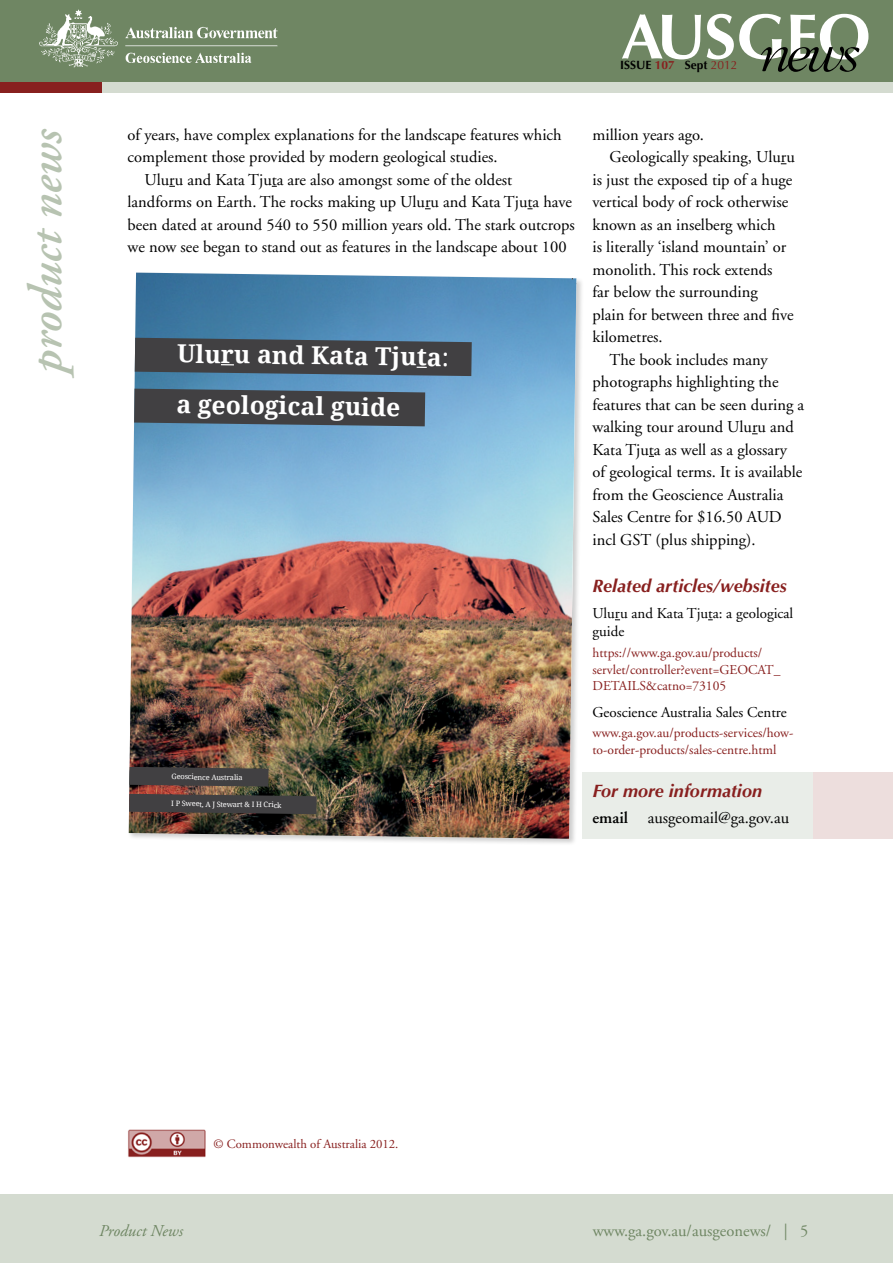
<style>
.page{position:relative;width:893px;height:1263px;background:#fff}
.page>*{position:absolute;margin:0;border:0;box-sizing:border-box;transform-origin:0 0}
.t1{font:italic 600 48px "Adobe Garamond";color:#b7c3b1}
.t2{font:700 24.6px "Droid Serif";color:#fff}
.t3{font:italic 700 18px "Optima";color:#88201f}
.t4{font:16.5px "Adobe Garamond";color:#000}
.t5{font:16.5px "Adobe Garamond";color:#6f8663}
.t6{font:italic 16.5px "Adobe Garamond";color:#6f8663}
.t7{font:15px/18px "Adobe Garamond";color:#000}
.t8{font:13.5px/16.5px "Adobe Garamond";color:#88201f}
.t9{font:12.75px "Adobe Garamond";color:#88201f}
.t10{font:700 12px "Optima";color:#000}
.t11{font:7.35px "Droid Serif";color:#fff}
.s1{color:#88201f}
.s2{font-weight:400;color:#88201f}
.s3{font-weight:400}
.s4{font-weight:600}
.s5{font-style:inherit}
</style>
<div class="page">
<div style="left:0;top:13px;width:893px;height:80px;background:#d4dbd0"></div>
<div style="left:0;top:11px;width:102px;height:82px;background:#88201f"></div>
<div style="left:0;top:0;width:893px;height:82px;background:#6f8663"></div>
<div style="left:0;top:1195px;width:893px;height:68px;background:#d4dbd0"></div>
<svg style="left:622px;top:14px;width:79px;height:45px"></svg>
<svg style="left:707px;top:14px;width:161px;height:58px"></svg>
<img style="left:39px;top:9px;width:239px;height:59px">
<div style="left:583px;top:772px;width:310px;height:67px;background:#e9ede8"></div>
<div style="left:814px;top:772px;width:79px;height:67px;background:#eddedd"></div>
<div style="left:127px;top:271px;width:457px;height:575px;background:#000;opacity:.2"></div>
<img style="left:129px;top:273px;width:447px;height:566px">
<img style="left:128px;top:1129px;width:78px;height:29px">
<p class="t10" style="left:620px;top:58px;width:119px">ISSUE <span class="s1">107</span> SEPT <span class="s2">2012</span></p>
<h1 class="t1" style="left:20px;top:373px;width:246px;rotate:-90deg">product news</h1>
<p class="t4" style="left:128px;top:126px;width:436px">of years, have complex explanations for the landscape features which</p>
<p class="t4" style="left:128px;top:148px;width:372px">complement those provided by modern geological studies.</p>
<p class="t4" style="left:145px;top:171px;width:369px">Uluru and Kata Tjuta are also amongst some of the oldest</p>
<p class="t4" style="left:128px;top:193px;width:446px">landforms on Earth. The rocks making up Uluru and Kata Tjuta have</p>
<p class="t4" style="left:128px;top:216px;width:449px">been dated at around 540 to 550 million years old. The stark outcrops</p>
<p class="t4" style="left:128px;top:238px;width:441px">we now see began to stand out as features in the landscape about 100</p>
<h2 class="t2" style="left:177px;top:338px;width:273px;rotate:1deg">Uluru and Kata Tjuta<span class="s3">:</span></h2>
<h2 class="t2" style="left:177px;top:389px;width:225px;rotate:1deg">a geological guide</h2>
<p class="t11" style="left:172px;top:772px;width:72px;rotate:1deg">Geoscience Australia</p>
<p class="t11" style="left:171px;top:799px;width:112px;rotate:1deg">I P Sweet, A J Stewart &amp; I H Crick</p>
<p class="t4" style="left:592px;top:126px;width:113px">million years ago.</p>
<p class="t4" style="left:609px;top:148px;width:187px">Geologically speaking, Uluru</p>
<p class="t4" style="left:592px;top:171px;width:201px">is just the exposed tip of a huge</p>
<p class="t4" style="left:592px;top:193px;width:197px">vertical body of rock otherwise</p>
<p class="t4" style="left:592px;top:216px;width:185px">known as an inselberg which</p>
<p class="t4" style="left:592px;top:238px;width:195px">is literally ‘island mountain’ or</p>
<p class="t4" style="left:592px;top:261px;width:181px">monolith. This rock extends</p>
<p class="t4" style="left:592px;top:283px;width:167px">far below the surrounding</p>
<p class="t4" style="left:592px;top:306px;width:203px">plain for between three and five</p>
<p class="t4" style="left:592px;top:328px;width:72px">kilometres.</p>
<p class="t4" style="left:609px;top:351px;width:160px">The book includes many</p>
<p class="t4" style="left:592px;top:373px;width:188px">photographs highlighting the</p>
<p class="t4" style="left:592px;top:396px;width:213px">features that can be seen during a</p>
<p class="t4" style="left:592px;top:418px;width:203px">walking tour around Uluru and</p>
<p class="t4" style="left:592px;top:441px;width:196px">Kata Tjuta as well as a glossary</p>
<p class="t4" style="left:592px;top:463px;width:211px">of geological terms. It is available</p>
<p class="t4" style="left:592px;top:486px;width:192px">from the Geoscience Australia</p>
<p class="t4" style="left:592px;top:508px;width:191px">Sales Centre for $16.50 AUD</p>
<p class="t4" style="left:592px;top:531px;width:165px">incl GST (plus shipping).</p>
<p class="t3" style="left:592px;top:575px;width:196px">Related articles/websites</p>
<p class="t7" style="left:592px;top:605px;width:202px">Uluru and Kata Tjuta: a geological guide</p>
<p class="t8" style="left:592px;top:645px;width:190px">https://www.ga.gov.au/products/ servlet/controller?event=GEOCAT_<br>DETAILS&amp;catno=73105</p>
<p class="t7" style="left:592px;top:703px;width:196px">Geoscience Australia Sales Centre</p>
<p class="t8" style="left:592px;top:725px;width:202px">www.ga.gov.au/products-services/how&shy;to-order-products/sales-centre.html</p>
<p class="t3" style="left:592px;top:780px;width:171px">For more information</p>
<p class="t4" style="left:592px;top:809px;width:198px"><span class="s4">email</span> ausgeomail@ga.gov.au</p>
<p class="t9" style="left:214px;top:1137px;width:186px">© Commonwealth of Australia 2012.</p>
<p class="t6" style="left:99px;top:1222px;width:85px">Product News</p>
<p class="t5" style="left:593px;top:1222px;width:217px">www.ga.gov.au/ausgeonews/ | <span class="s5">5</span></p>
</div>
